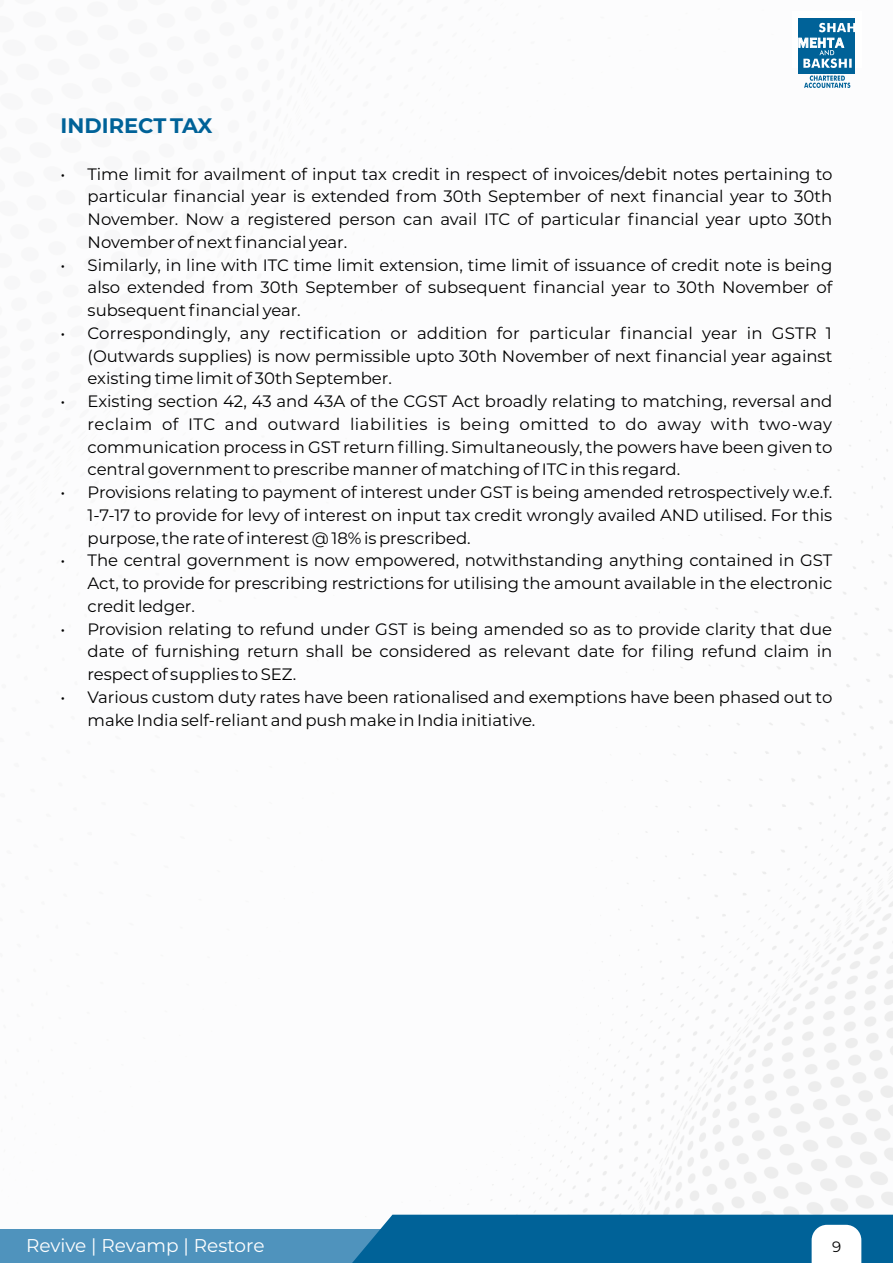
<style>
.page{position:relative;width:893px;height:1263px;background:#fff}
.page>*{position:absolute;margin:0;border:0;box-sizing:border-box;transform-origin:0 0}
.t1{font:700 21px "Montserrat";color:#006298}
.t2{font:18.45px "Montserrat";color:#fff}
.t3{font:16.5px/22.8px "Montserrat";color:#000;text-align:justify}
.t4{font:15px "Montserrat";color:#000}
</style>
<div class="page">
<img style="left:392px;top:68px;width:501px;height:1147px">
<div style="left:0;top:1229px;width:411px;height:34px;background:#4f93bd"></div>
<svg style="left:352px;top:1215px;width:541px;height:48px;background:#1770a1"></svg>
<div style="left:799px;top:18px;width:56px;height:55px;background:#006298"></div>
<svg style="left:798px;top:23px;width:57px;height:45px"></svg>
<svg style="left:804px;top:75px;width:46px;height:13px"></svg>
<p class="t1" style="left:61px;top:112px;width:153px">INDIRECT TAX</p>
<p class="t3" style="left:88px;top:162px;width:746px;text-indent:-27px">• Time limit for availment of input tax credit in respect of invoices/debit notes pertaining to particular financial year is extended from 30th September of next financial year to 30th November. Now a registered person can avail ITC of particular financial year upto 30th November of next financial year.</p>
<p class="t3" style="left:88px;top:253px;width:746px;text-indent:-27px">• Similarly, in line with ITC time limit extension, time limit of issuance of credit note is being also extended from 30th September of subsequent financial year to 30th November of subsequent financial year.</p>
<p class="t3" style="left:88px;top:321px;width:746px;text-indent:-27px">• Correspondingly, any rectification or addition for particular financial year in GSTR 1 (Outwards supplies) is now permissible upto 30th November of next financial year against existing time limit of 30th September.</p>
<p class="t3" style="left:88px;top:390px;width:746px;text-indent:-27px">• Existing section 42, 43 and 43A of the CGST Act broadly relating to matching, reversal and reclaim of ITC and outward liabilities is being omitted to do away with two-way communication process in GST return filling. Simultaneously, the powers have been given to central government to prescribe manner of matching of ITC in this regard.</p>
<p class="t3" style="left:88px;top:481px;width:746px;text-indent:-27px">• Provisions relating to payment of interest under GST is being amended retrospectively w.e.f.<br>1-7-17 to provide for levy of interest on input tax credit wrongly availed AND utilised. For this purpose, the rate of interest @ 18% is prescribed.</p>
<p class="t3" style="left:88px;top:549px;width:746px;text-indent:-27px">• The central government is now empowered, notwithstanding anything contained in GST Act, to provide for prescribing restrictions for utilising the amount available in the electronic credit ledger.</p>
<p class="t3" style="left:88px;top:617px;width:746px;text-indent:-27px">• Provision relating to refund under GST is being amended so as to provide clarity that due date of furnishing return shall be considered as relevant date for filing refund claim in respect of supplies to SEZ.</p>
<p class="t3" style="left:88px;top:686px;width:746px;text-indent:-27px">• Various custom duty rates have been rationalised and exemptions have been phased out to make India self-reliant and push make in India initiative.</p>
<p class="t2" style="left:26px;top:1234px;width:240px">Revive | Revamp | Restore</p>
<p class="t4" style="left:832px;top:1237px;width:11px">9</p>
</div>
